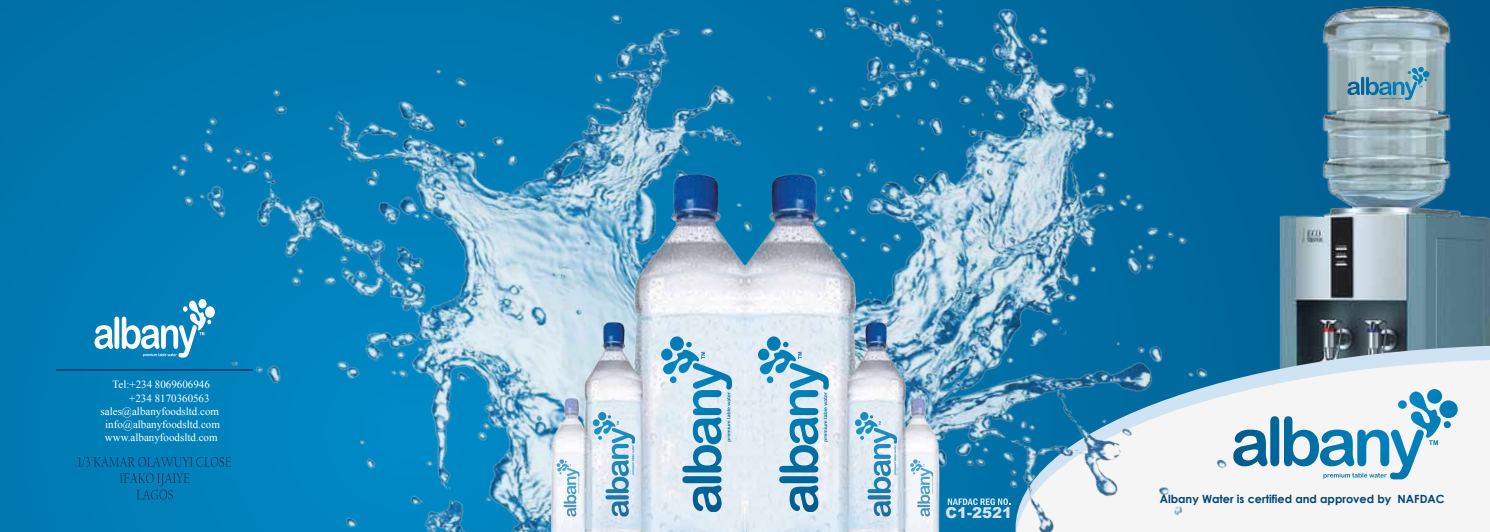
<style>
.page{position:relative;width:1490px;height:532px;background:#fff}
.page>*{position:absolute;margin:0;border:0;box-sizing:border-box;transform-origin:0 0}
.t1{font:900 15px "Arial";color:#d0e3f2}
.t2{font:700 11.25px "Century Gothic";color:#044676}
.t3{font:11px "Times New Roman";color:#fff}
</style>
<div class="page">
<div style="left:0;top:0;width:1489px;height:531px;background:#0079b1"></div>
<img style="left:1248px;top:3px;width:241px;height:342px">
<svg style="left:1248px;top:345px;width:241px;height:14px"></svg>
<svg style="left:1248px;top:359px;width:241px;height:172px;fill:#f5f5f5"></svg>
<img style="left:157px;top:0;width:1091px;height:532px">
<svg style="left:1270px;top:389px;width:187px;height:77px"></svg>
<svg style="left:1360px;top:67px;width:69px;height:28px"></svg>
<hr style="left:57px;top:369px;width:196px;height:1px;background:#00487a">
<svg style="left:78px;top:456px;width:153px;height:43px"></svg>
<svg style="left:95px;top:299px;width:120px;height:58px"></svg>
<img style="left:550px;top:153px;width:389px;height:379px">
<svg style="left:661px;top:336px;width:71px;height:79px"></svg>
<svg style="left:593px;top:412px;width:42px;height:46px"></svg>
<svg style="left:556px;top:459px;width:23px;height:25px"></svg>
<svg style="left:758px;top:336px;width:71px;height:79px"></svg>
<svg style="left:855px;top:412px;width:42px;height:46px"></svg>
<svg style="left:910px;top:459px;width:23px;height:25px"></svg>
<svg style="left:947px;top:498px;width:63px;height:7px"></svg>
<p class="t3" style="left:113px;top:377px;width:99px">Tel:+234 8069606946</p>
<p class="t3" style="left:129px;top:390px;width:82px">+234 8170360563</p>
<p class="t3" style="left:101px;top:403px;width:120px">sales@albanyfoodsltd.com</p>
<p class="t3" style="left:105px;top:416px;width:116px">info@albanyfoodsltd.com</p>
<p class="t3" style="left:105px;top:430px;width:114px">www.albanyfoodsltd.com</p>
<h1 class="t1" style="left:945px;top:501px;width:68px">C1-2521</h1>
<p class="t2" style="left:1159px;top:492px;width:286px">Albany Water is certified and approved by NAFDAC</p>
</div>
